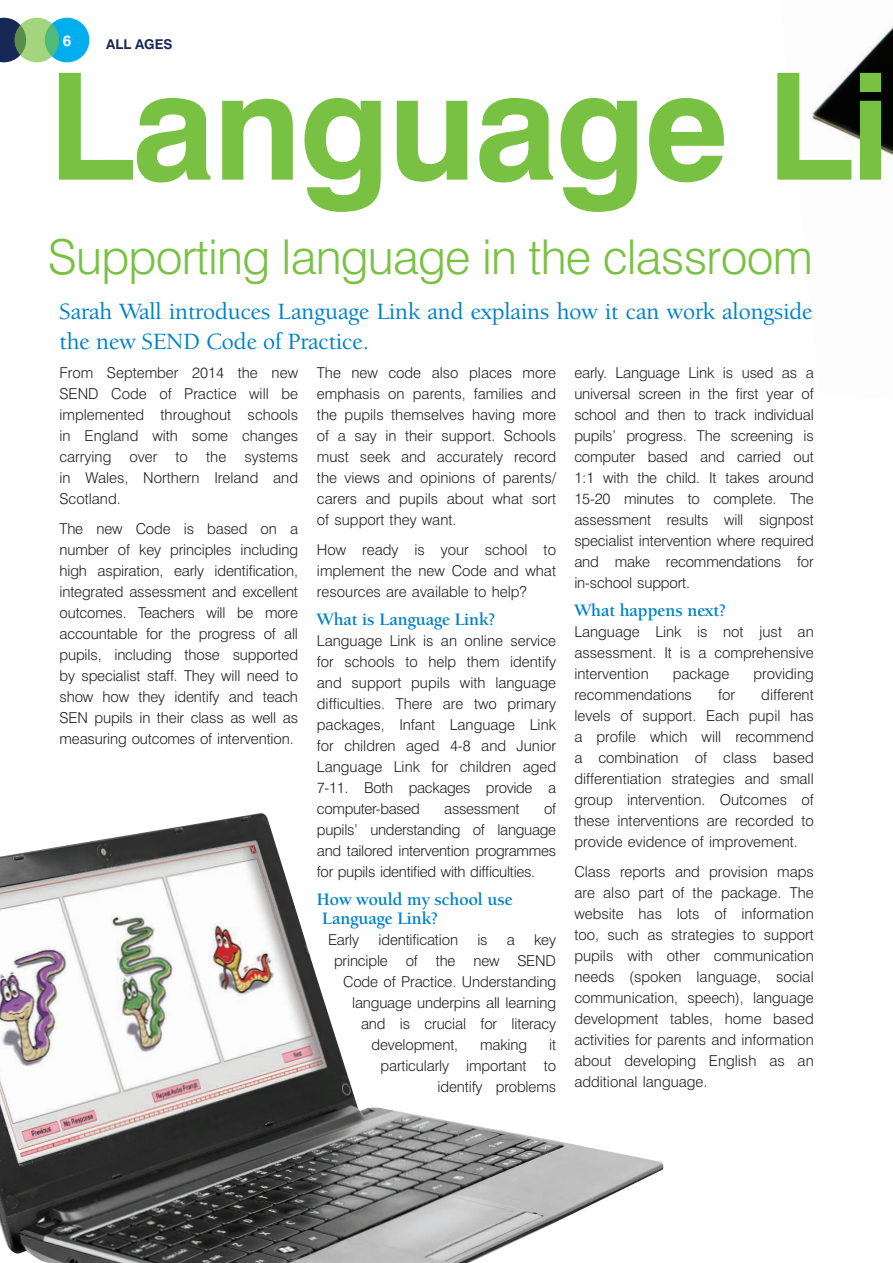
<style>
.page{position:relative;width:893px;height:1263px;background:#fff}
.page>*{position:absolute;margin:0;border:0;box-sizing:border-box;transform-origin:0 0}
.heading{font:700 148.5px "Swiss 721 BT";letter-spacing:-.015em;color:#79c142}
.heading-2{font:300 48px "Swiss 721 BT";letter-spacing:-.015em;color:#79c142}
.pull_outs{font:500 24px/30px "Berkeley Oldstyle IT Cby BT";color:#0082c8}
.subheading{font:700 18px/19.5px "Berkeley Oldstyle IT Cby BT";color:#0082c8}
.body_text{font:300 15px/21px "Swiss 721 BT";letter-spacing:-.01em;color:#231f20;text-align:justify}
.t1{font:700 15px "Swiss 721 BT";color:#fff}
.t2{font:700 13.5px "Swiss 721 BT";color:#172756}
</style>
<div class="page">
<img style="left:811px;top:26px;width:82px;height:130px">
<img style="left:0;top:813px;width:664px;height:450px">
<svg style="left:0;top:18px;width:26px;height:44px"></svg>
<div style="left:45px;top:18px;width:44px;height:44px;background:#00aeef;border-radius:50%"></div>
<svg style="left:15px;top:18px;width:44px;height:44px;background:#87c475"></svg>
<p class="t1" style="left:63px;top:32px;width:10px">6</p>
<p class="t2" style="left:106px;top:36px;width:68px">ALL AGES</p>
<p class="heading" style="left:48px;top:36px;width:844px">Language Li</p>
<p class="heading-2" style="left:48px;top:228px;width:766px">Supporting language in the classroom</p>
<p class="pull_outs" style="left:60px;top:296px;width:754px">Sarah Wall introduces Language Link and explains how it can work alongside the new SEND Code of Practice.</p>
<p class="body_text" style="left:60px;top:362px;width:240px">From September 2014 the new SEND Code of Practice will be implemented throughout schools in England with some changes carrying over to the systems in Wales, Northern Ireland and Scotland.</p>
<p class="body_text" style="left:60px;top:518px;width:240px">The new Code is based on a number of key principles including high aspiration, early identification, integrated assessment and excellent outcomes. Teachers will be more accountable for the progress of all pupils, including those supported by specialist staff. They will need to show how they identify and teach SEN pupils in their class as well as measuring outcomes of intervention.</p>
<p class="body_text" style="left:317px;top:362px;width:241px">The new code also places more emphasis on parents, families and the pupils themselves having more of a say in their support. Schools must seek and accurately record the views and opinions of parents/ carers and pupils about what sort of support they want.</p>
<p class="body_text" style="left:317px;top:539px;width:241px">How ready is your school to implement the new Code and what resources are available to help?</p>
<p class="subheading" style="left:317px;top:609px;width:180px">What is Language Link?</p>
<p class="body_text" style="left:317px;top:630px;width:241px">Language Link is an online service for schools to help them identify and support pupils with language difficulties. There are two primary packages, Infant Language Link for children aged 4-8 and Junior Language Link for children aged 7-11. Both packages provide a computer-based</p>
<p class="body_text" style="left:574px;top:362px;width:241px">early. Language Link is used as a universal screen in the first year of school and then to track individual pupils’ progress. The screening is computer based and carried out 1:1 with the child. It takes around 15-20 minutes to complete. The assessment results will signpost specialist intervention where required and make recommendations for in-school support.</p>
<p class="subheading" style="left:574px;top:600px;width:153px">What happens next?</p>
<p class="body_text" style="left:574px;top:621px;width:241px">Language Link is not just an assessment. It is a comprehensive intervention</p>
<p class="body_text" style="left:673px;top:663px;width:58px">package</p>
<p class="body_text" style="left:753px;top:663px;width:62px">providing</p>
<p class="body_text" style="left:574px;top:684px;width:119px">recommendations</p>
<p class="body_text" style="left:718px;top:684px;width:18px">for</p>
<p class="body_text" style="left:574px;top:684px;width:241px;text-indent:187px">different levels of support. Each pupil has a profile which will recommend a combination of class based differentiation strategies and small group intervention. Outcomes of these interventions are recorded to provide evidence of improvement.</p>
<p class="body_text" style="left:574px;top:861px;width:241px">Class reports and provision maps are also part of the package. The website has lots of information too, such as strategies to support pupils with other communication needs (spoken language, social communication, speech), language development tables, home based activities for parents and information about developing English as an additional language.</p>
<p class="body_text" style="left:317px;top:798px;width:241px;text-indent:227px">of pupils’ understanding of language and tailored intervention programmes for pupils identified with difficulties.</p>
<p class="subheading" style="left:317px;top:889px;width:197px">How would my school use<br>Language Link?</p>
<p class="body_text" style="left:328px;top:929px;width:33px">Early</p>
<p class="body_text" style="left:378px;top:929px;width:81px">identification</p>
<p class="body_text" style="left:477px;top:929px;width:12px">is</p>
<p class="body_text" style="left:507px;top:929px;width:10px">a</p>
<p class="body_text" style="left:534px;top:929px;width:23px">key</p>
<p class="body_text" style="left:334px;top:950px;width:224px">principle of the new SEND</p>
<p class="body_text" style="left:343px;top:971px;width:215px">Code of Practice. Understanding</p>
<p class="body_text" style="left:352px;top:992px;width:206px">language underpins all learning</p>
<p class="body_text" style="left:361px;top:1013px;width:197px">and is crucial for literacy</p>
<p class="body_text" style="left:372px;top:1034px;width:88px">development,</p>
<p class="body_text" style="left:480px;top:1034px;width:48px">making</p>
<p class="body_text" style="left:444px;top:798px;width:77px">assessment</p>
<p class="body_text" style="left:381px;top:1034px;width:177px;text-align:right">it<br>particularly important to identify problems</p>
</div>
